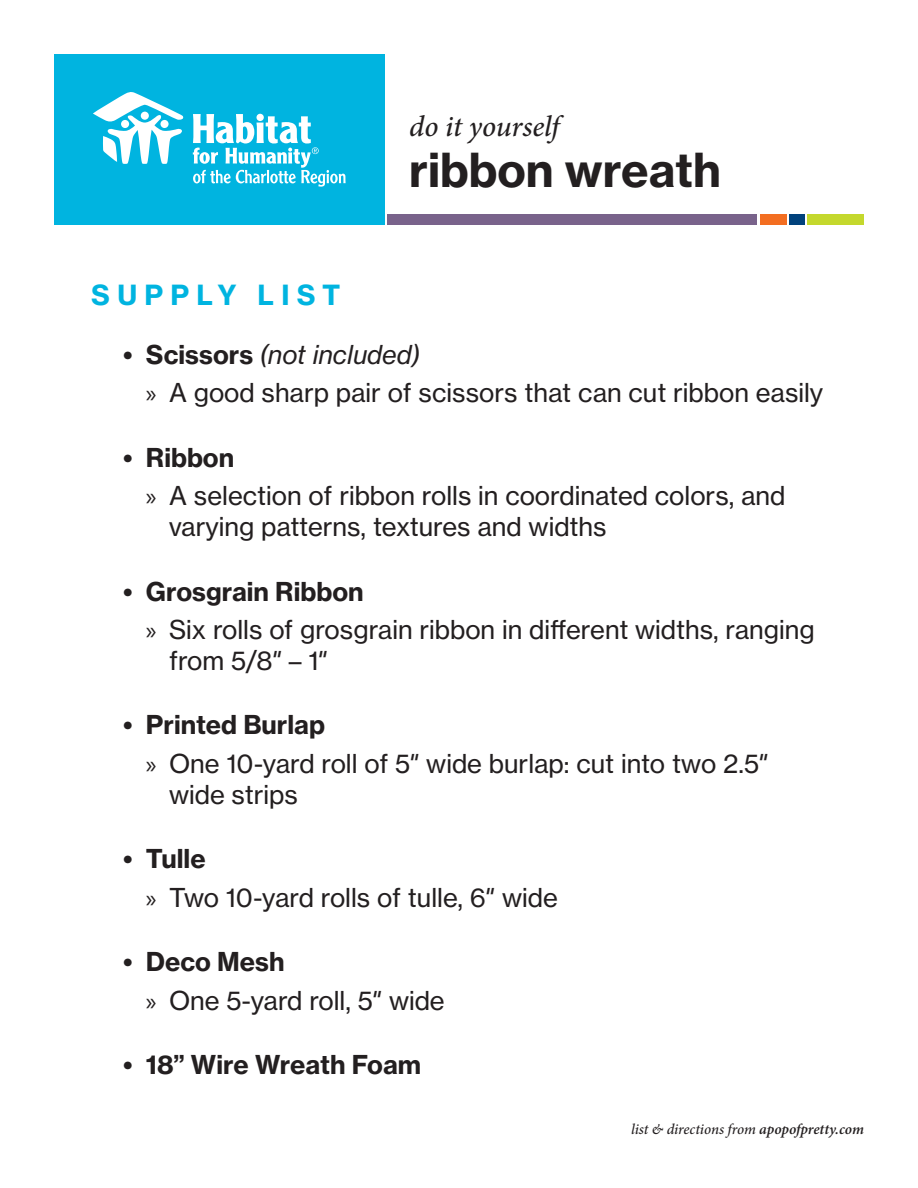
<style>
.page{position:relative;width:918px;height:1188px;background:#fff}
.page>*{position:absolute;margin:0;border:0;box-sizing:border-box;transform-origin:0 0}
.t1{font:46.05px "N Haas Grotesk TX Pro 75 Bd";color:#231f20}
.t2{font:italic 500 29.7px "Minion Pro";letter-spacing:-.01em;color:#231f20}
.t3{font:27.3px "N Haas Grotesk TX Pro 75 Bd";letter-spacing:.265em;color:#00b4e0}
.t4{font:25.65px/30.8px "N Haas Grotesk TX Pro 55 Rg";color:#231f20}
.t5{font:25.65px "N Haas Grotesk TX Pro 75 Bd";color:#231f20}
.t6{font:25.65px "N Haas Grotesk TX Pro 56 It";color:#231f20}
.t7{font:italic 500 15px "Minion Pro";letter-spacing:-.01em;color:#231f20}
.s1{font-family:"N Haas Grotesk TX Pro 75 Bd"}
.s2{font-family:"Myriad Pro"}
.s3{font-weight:600}
</style>
<div class="page">
<div style="left:54px;top:54px;width:330px;height:171px;background:#00b4e0"></div>
<div style="left:387px;top:214px;width:370px;height:11px;background:#79638b"></div>
<div style="left:760px;top:214px;width:26px;height:11px;background:#f36e21"></div>
<div style="left:790px;top:214px;width:15px;height:11px;background:#01427c"></div>
<div style="left:808px;top:214px;width:56px;height:11px;background:#c4d82d"></div>
<svg style="left:93px;top:92px;width:91px;height:72px"></svg>
<svg style="left:193px;top:114px;width:153px;height:73px"></svg>
<p class="t2" style="left:409px;top:106px;width:152px">do it yourself</p>
<p class="t1" style="left:409px;top:141px;width:313px">ribbon wreath</p>
<p class="t3" style="left:91px;top:278px;width:251px">SUPPLY LIST</p>
<p class="t6" style="left:123px;top:339px;width:299px"><span class="s1">• Scissors</span> (not included)</p>
<p class="t4" style="left:146px;top:377px;width:679px"><span class="s2">»</span> A good sharp pair of scissors that can cut ribbon easily</p>
<p class="t5" style="left:123px;top:441px;width:113px">• Ribbon</p>
<p class="t4" style="left:169px;top:480px;width:618px;text-indent:-23px"><span class="s2">»</span> A selection of ribbon rolls in coordinated colors, and varying patterns, textures and widths</p>
<p class="t5" style="left:123px;top:575px;width:242px">• Grosgrain Ribbon</p>
<p class="t4" style="left:169px;top:614px;width:647px;text-indent:-23px"><span class="s2">»</span> Six rolls of grosgrain ribbon in different widths, ranging from 5/8″ – 1″</p>
<p class="t5" style="left:123px;top:709px;width:204px">• Printed Burlap</p>
<p class="t4" style="left:169px;top:748px;width:601px;text-indent:-23px"><span class="s2">»</span> One 10-yard roll of 5″ wide burlap: cut into two 2.5″ wide strips</p>
<p class="t5" style="left:123px;top:843px;width:84px">• Tulle</p>
<p class="t4" style="left:146px;top:882px;width:413px"><span class="s2">»</span> Two 10-yard rolls of tulle, 6″ wide</p>
<p class="t5" style="left:123px;top:946px;width:163px">• Deco Mesh</p>
<p class="t4" style="left:146px;top:985px;width:300px"><span class="s2">»</span> One 5-yard roll, 5″ wide</p>
<p class="t5" style="left:123px;top:1049px;width:300px">• 18” Wire Wreath Foam</p>
<p class="t7" style="left:631px;top:1119px;width:234px">list &amp; directions from <span class="s3">apopofpretty.com</span></p>
</div>
